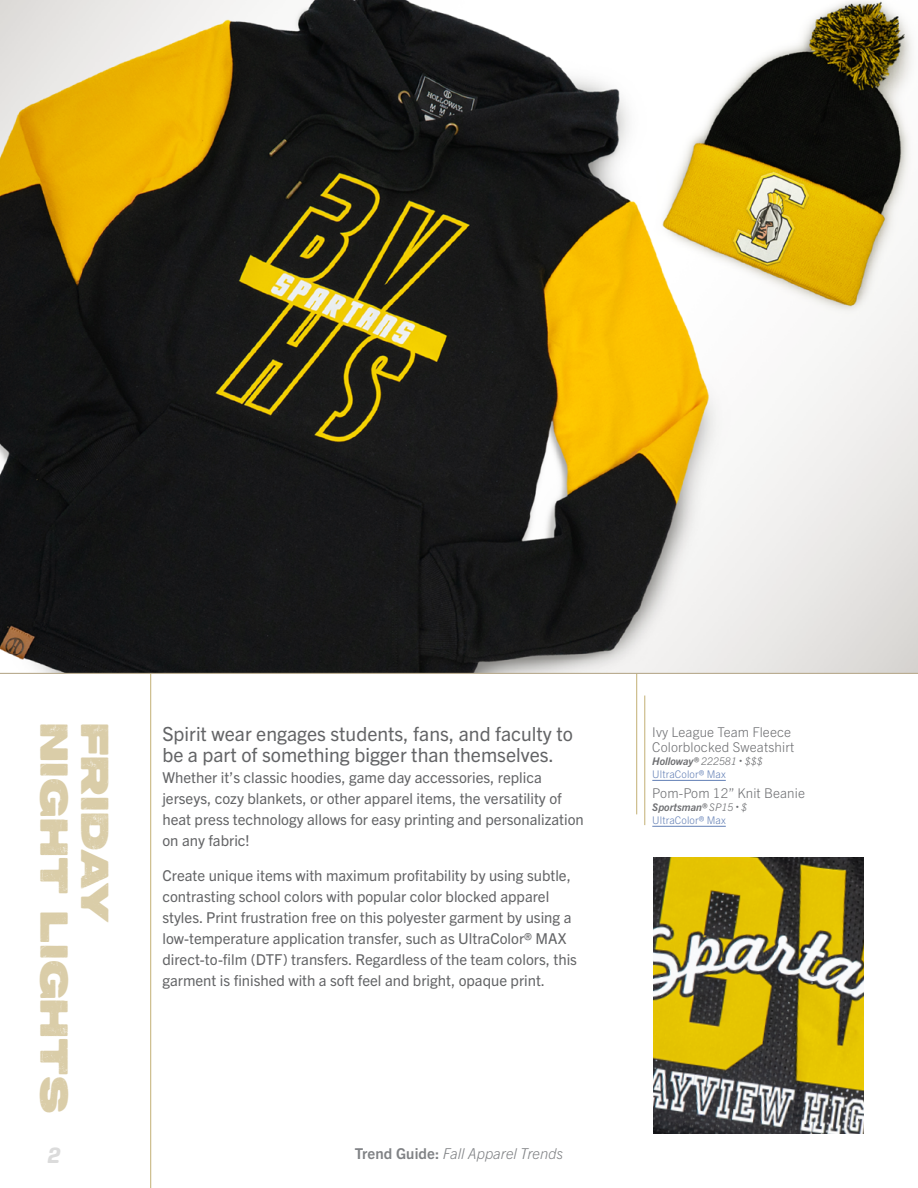
<style>
.page{position:relative;width:918px;height:1188px;background:#fff}
.page>*{position:absolute;margin:0;border:0;box-sizing:border-box;transform-origin:0 0}
.t1{font:39px "Peckham Press";letter-spacing:.01em;color:#dacda8}
.t2{font:italic 22.5px "Aglet Slab VF";color:#dbdbdb}
.t3{font:19.5px/21px "Trade Gothic Next LT Pro";color:#636466}
.t4{font:15px/21px "Trade Gothic Next LT Pro";color:#636466}
.t5{font:italic 300 15px "Trade Gothic Next LT Pro";color:#808285}
.t6{font:300 13.5px/15px "Trade Gothic Next LT Pro";letter-spacing:.01em;color:#6d6e71}
.t7{font:300 10.5px/13.2px "Trade Gothic Next LT Pro";letter-spacing:.01em;color:#627fb5}
.s1{font-weight:700;font-style:italic;color:#6d6e71}
.s2{font-style:italic;color:#6d6e71}
.s3{font-style:italic;font-size:6px;color:#6d6e71}
.s4{font-weight:700;font-style:normal}
</style>
<div class="page">
<hr style="left:644px;top:696px;width:1px;height:129px;background:#c9b883">
<hr style="left:636px;top:633px;width:1px;height:181px;background:#c9b883">
<hr style="left:150px;top:652px;width:1px;height:536px;background:#c9b883">
<img style="left:0;top:0;width:918px;height:673px">
<img style="left:653px;top:858px;width:211px;height:276px">
<hr style="left:0;top:673px;width:918px;height:1px;background:#b8ab8f">
<hr style="left:652px;top:780px;width:74px;height:1px;background:#627fb5">
<hr style="left:652px;top:826px;width:74px;height:1px;background:#627fb5">
<h1 class="t1" style="left:73px;top:723px;width:392px;rotate:90deg">NIGHT LIGHTS</h1>
<h1 class="t1" style="left:114px;top:723px;width:201px;rotate:90deg">FRIDAY</h1>
<p class="t6" style="left:652px;top:723px;width:144px">Ivy League Team Fleece<br>Colorblocked Sweatshirt</p>
<h3 class="t3" style="left:162px;top:722px;width:412px">Spirit wear engages students, fans, and faculty to be a part of something bigger than themselves.</h3>
<p class="t4" style="left:162px;top:766px;width:423px">Whether it’s classic hoodies, game day accessories, replica jerseys, cozy blankets, or other apparel items, the versatility of heat press technology allows for easy printing and personalization on any fabric!</p>
<p class="t4" style="left:162px;top:864px;width:416px">Create unique items with maximum profitability by using subtle, contrasting school colors with popular color blocked apparel styles. Print frustration free on this polyester garment by using a low-temperature application transfer, such as UltraColor® MAX direct-to-film (DTF) transfers. Regardless of the team colors, this garment is finished with a soft feel and bright, opaque print.</p>
<p class="t7" style="left:652px;top:754px;width:112px"><span class="s1">Holloway®</span> <span class="s2">222581</span> <span class="s3">•</span> <span class="s2">$$$<br></span>UltraColor® Max</p>
<p class="t6" style="left:652px;top:784px;width:154px">Pom-Pom 12” Knit Beanie</p>
<p class="t7" style="left:652px;top:800px;width:96px"><span class="s1">Sportsman®</span> <span class="s2">SP15</span> <span class="s3">•</span> <span class="s2">$<br></span>UltraColor® Max</p>
<h2 class="t2" style="left:48px;top:1142px;width:14px">2</h2>
<p class="t5" style="left:355px;top:1143px;width:210px"><span class="s4">Trend Guide:</span> Fall Apparel Trends</p>
</div>
